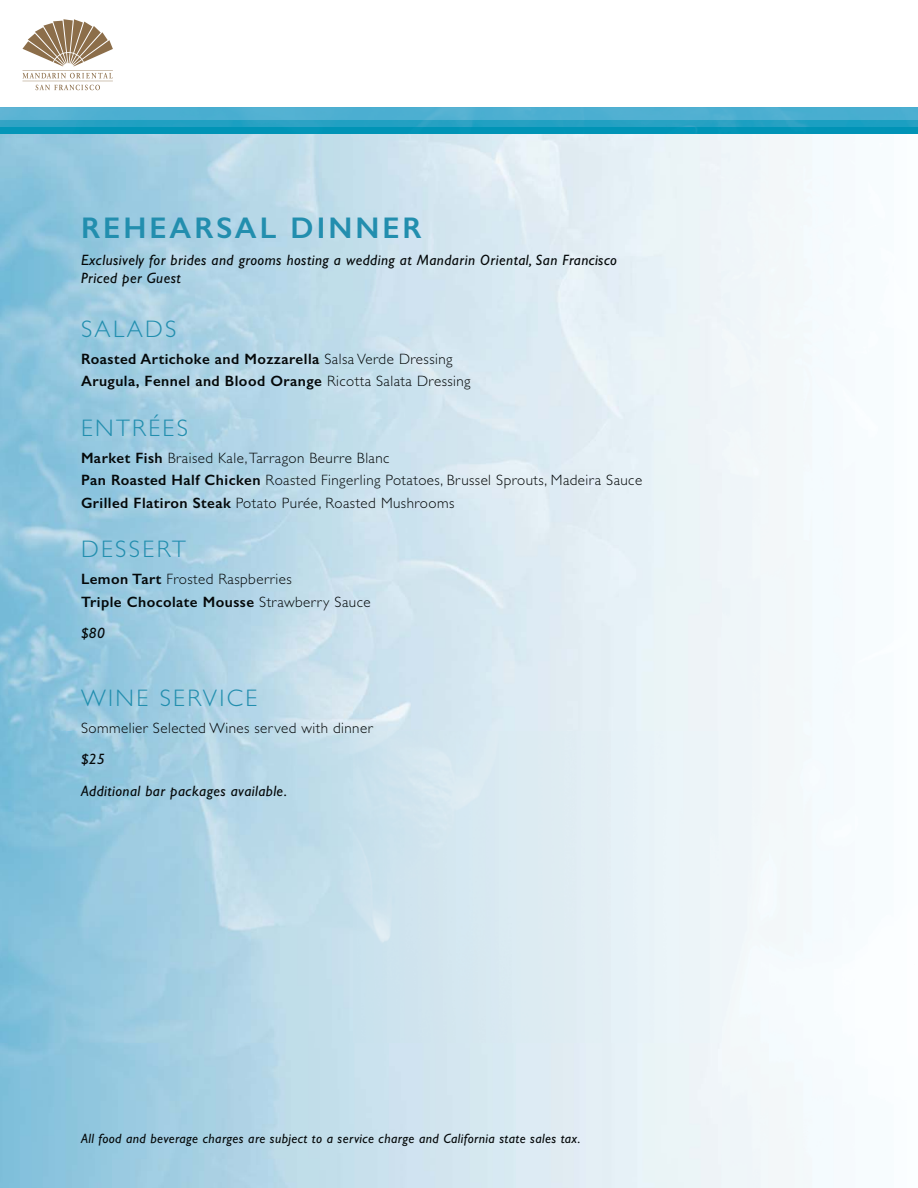
<style>
.page{position:relative;width:918px;height:1188px;background:#fff}
.page>*{position:absolute;margin:0;border:0;box-sizing:border-box;transform-origin:0 0}
.t1{font:600 30px "Gill Sans";letter-spacing:.1em;color:#228eae}
.t2{font:300 24px "Gill Sans";letter-spacing:.1em;color:#228eae}
.t3{font:300 15px/22.5px "Gill Sans";letter-spacing:.03em;color:#040809}
.t4{font:italic 15px/18px "Gill Sans";letter-spacing:.03em;color:#040809}
.t5{font:600 15px/22.5px "Gill Sans";letter-spacing:.03em;color:#040809}
.t6{font:italic 13.5px "Gill Sans";letter-spacing:.03em;color:#040809}
.s1{font-weight:300}
.s2{font-weight:600}
</style>
<div class="page">
<div style="left:0;top:107px;width:918px;height:27px;background:linear-gradient(to right,#52b1d2,#4aaed0)"></div>
<img style="left:0;top:121px;width:918px;height:13px">
<hr style="left:22px;top:70px;width:91px;height:1px;background:#8c6e4a">
<hr style="left:22px;top:81px;width:91px;height:1px;background:#8c6e4a">
<svg style="left:35px;top:85px;width:65px;height:5px"></svg>
<svg style="left:23px;top:73px;width:90px;height:5px"></svg>
<svg style="left:22px;top:19px;width:91px;height:47px"></svg>
<h1 class="t1" style="left:81px;top:217px;width:342px">REHEARSAL DINNER</h1>
<p class="t4" style="left:81px;top:252px;width:538px">Exclusively for brides and grooms hosting a wedding at Mandarin Oriental, San Francisco<br>Priced per Guest</p>
<h2 class="t2" style="left:81px;top:320px;width:97px">SALADS</h2>
<p class="t5" style="left:81px;top:349px;width:391px">Roasted Artichoke and Mozzarella <span class="s1">Salsa Verde Dressing<br></span>Arugula, Fennel and Blood Orange <span class="s1">Ricotta Salata Dressing</span></p>
<h2 class="t2" style="left:81px;top:419px;width:108px">ENTRÉES</h2>
<p class="t3" style="left:81px;top:448px;width:563px"><span class="s2">Market Fish</span> Braised Kale, Tarragon Beurre Blanc<br><span class="s2">Pan Roasted Half Chicken</span> Roasted Fingerling Potatoes, Brussel Sprouts, Madeira Sauce<br><span class="s2">Grilled Flatiron Steak</span> Potato Purée, Roasted Mushrooms</p>
<h2 class="t2" style="left:81px;top:541px;width:106px">DESSERT</h2>
<p class="t3" style="left:81px;top:570px;width:291px"><span class="s2">Lemon Tart</span> Frosted Raspberries<br><span class="s2">Triple Chocolate Mousse</span> Strawberry Sauce</p>
<p class="t4" style="left:81px;top:626px;width:26px">$80</p>
<h2 class="t2" style="left:81px;top:689px;width:178px">WINE SERVICE</h2>
<p class="t3" style="left:81px;top:718px;width:293px">Sommelier Selected Wines served with dinner</p>
<p class="t4" style="left:81px;top:745px;width:208px;line-height:31.5px">$25<br>Additional bar packages available.</p>
<p class="t6" style="left:81px;top:1134px;width:501px">All food and beverage charges are subject to a service charge and California state sales tax.</p>
</div>
